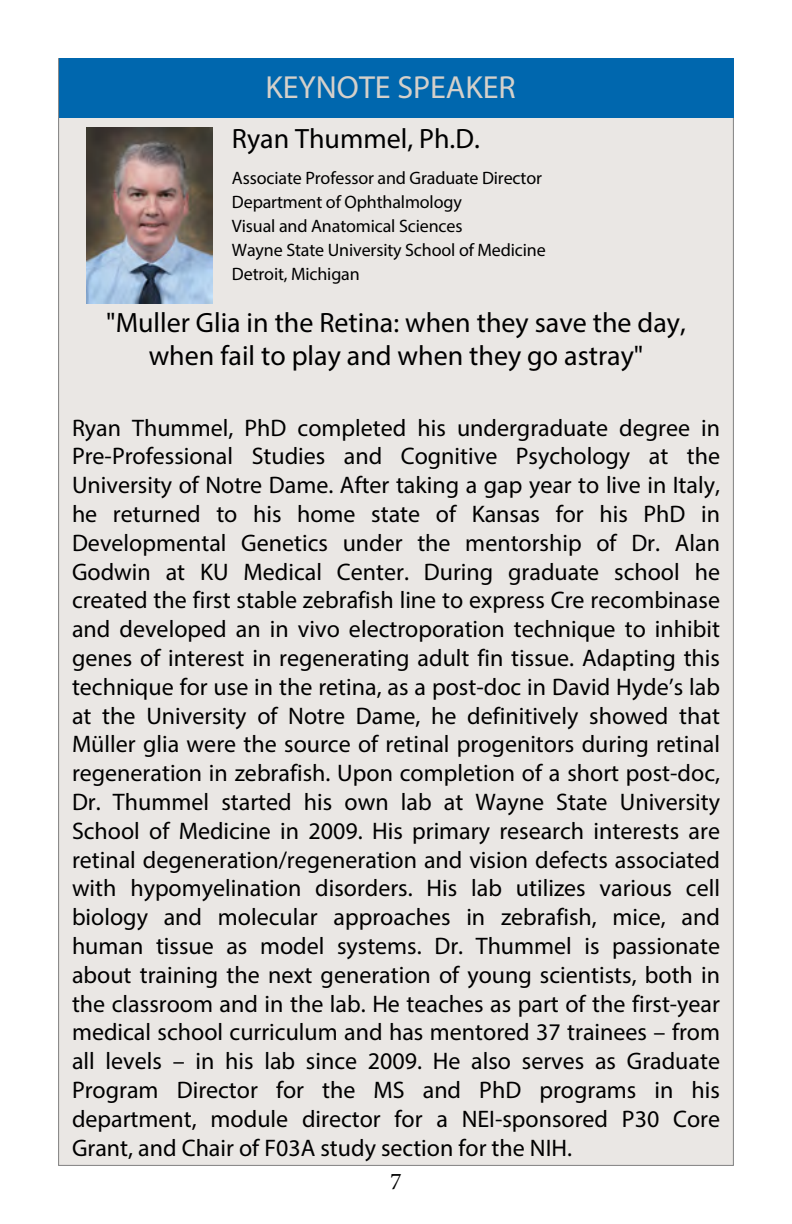
<style>
.page{position:relative;width:792px;height:1224px;background:#fff}
.page>*{position:absolute;margin:0;border:0;box-sizing:border-box;transform-origin:0 0}
.t1{font:32px "Myriad Pro";color:#d5d0ca}
.t2{font:28px/33.6px "Myriad Pro";color:#000;text-align:center}
.t3{font:24px/28.8px "Myriad Pro";color:#000;text-align:justify}
.t4{font:24px "Minion Pro";color:#000}
.t5{font:18px/24px "Myriad Pro";letter-spacing:-.01em;color:#000}
</style>
<div class="page">
<div style="left:58px;top:58px;width:676px;height:1108px;background:#eae7e4"></div>
<div style="left:59px;top:58px;width:674px;height:60px;background:#0067ae"></div>
<img style="left:87px;top:128px;width:125px;height:175px">
<h1 class="t1" style="left:266px;top:67px;width:252px">KEYNOTE SPEAKER</h1>
<p class="t2" style="left:232px;top:121px;width:249px">Ryan Thummel, Ph.D.</p>
<p class="t5" style="left:232px;top:166px;width:315px">Associate Professor and Graduate Director Department of Ophthalmology<br>Visual and Anatomical Sciences<br>Wayne State University School of Medicine Detroit, Michigan</p>
<p class="t2" style="left:106px;top:305px;width:581px">"Muller Glia in the Retina: when they save the day, when fail to play and when they go astray"</p>
<p class="t3" style="left:72px;top:413px;width:650px">Ryan Thummel, PhD completed his undergraduate degree in Pre-Professional Studies and Cognitive Psychology at the University of Notre Dame. After taking a gap year to live in Italy, he returned to his home state of Kansas for his PhD in Developmental Genetics under the mentorship of Dr. Alan Godwin at KU Medical Center. During graduate school he created the first stable zebrafish line to express Cre recombinase and developed an in vivo electroporation technique to inhibit genes of interest in regenerating adult fin tissue. Adapting this technique for use in the retina, as a post-doc in David Hyde’s lab at the University of Notre Dame, he definitively showed that Müller glia were the source of retinal progenitors during retinal regeneration in zebrafish. Upon completion of a short post-doc, Dr. Thummel started his own lab at Wayne State University School of Medicine in 2009. His primary research interests are retinal degeneration/regeneration and vision defects associated with hypomyelination disorders. His lab utilizes various cell biology and molecular approaches in zebrafish, mice, and human tissue as model systems. Dr. Thummel is passionate about training the next generation of young scientists, both in the classroom and in the lab. He teaches as part of the first-year medical school curriculum and has mentored 37 trainees – from all levels – in his lab since 2009. He also serves as Graduate Program Director for the MS and PhD programs in his department, module director for a NEI-sponsored P30 Core Grant, and Chair of F03A study section for the NIH.</p>
<p class="t4" style="left:390px;top:1167px;width:13px">7</p>
</div>
